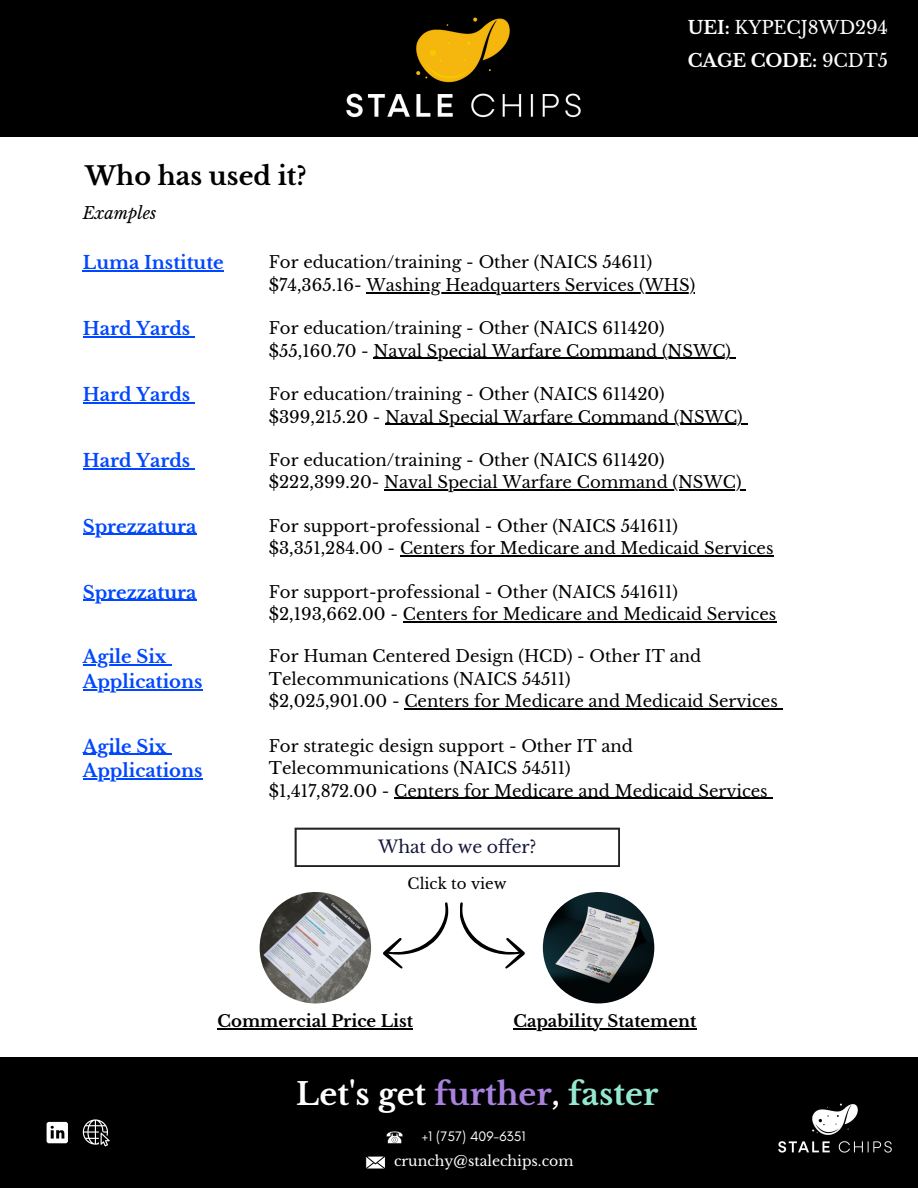
<style>
.page{position:relative;width:918px;height:1188px;background:#fff}
.page>*{position:absolute;margin:0;border:0;box-sizing:border-box;transform-origin:0 0}
.t1{font:700 30.6px "Libre Baskerville";color:#fff}
.t2{font:700 25.35px "Libre Baskerville";color:#000}
.t3{font:700 18px "Libre Baskerville";color:#0047fd}
.t4{font:18px "Libre Baskerville";letter-spacing:-.01em;color:#fff}
.t5{font:700 18px "Libre Baskerville";letter-spacing:-.01em;color:#fff}
.t6{font:17.25px "Libre Baskerville";letter-spacing:-.01em;color:#17183b}
.t7{font:16.5px/22.5px "Libre Baskerville";color:#000}
.t8{font:700 16.5px "Libre Baskerville";color:#000}
.t9{font:italic 16.5px "Libre Baskerville";color:#000}
.t10{font:15px "Libre Baskerville";color:#000}
.t11{font:14.1px "Libre Baskerville";color:#fff}
.t12{font:14.1px "Glacial Indifference";color:#fff}
.s1{font-weight:700}
.s2{font-weight:400}
.s3{color:#a882dd}
.s4{color:#95e8cf}
</style>
<div class="page">
<div style="left:1px;top:1057px;width:917px;height:131px;background:#000"></div>
<img style="left:778px;top:1103px;width:114px;height:50px">
<svg style="left:47px;top:1122px;width:21px;height:21px"></svg>
<svg style="left:365px;top:1156px;width:20px;height:13px"></svg>
<svg style="left:386px;top:1131px;width:17px;height:12px"></svg>
<div style="left:1px;top:0;width:917px;height:137px;background:#000"></div>
<img style="left:346px;top:93px;width:235px;height:25px">
<img style="left:416px;top:17px;width:94px;height:66px">
<svg style="left:83px;top:1119px;width:27px;height:27px"></svg>
<svg style="left:295px;top:828px;width:325px;height:39px"></svg>
<img style="left:260px;top:892px;width:111px;height:111px;border-radius:50%">
<img style="left:543px;top:892px;width:111px;height:111px;border-radius:50%">
<svg style="left:383px;top:902px;width:65px;height:67px"></svg>
<hr style="left:83px;top:271px;width:141px;height:1px;background:#0047fd">
<hr style="left:83px;top:402px;width:107px;height:1px;background:#0047fd">
<hr style="left:83px;top:336px;width:107px;height:2px;background:#0047fd">
<hr style="left:83px;top:468px;width:107px;height:1px;background:#0047fd">
<hr style="left:83px;top:534px;width:113px;height:1px;background:#0047fd">
<hr style="left:83px;top:600px;width:113px;height:1px;background:#0047fd">
<hr style="left:83px;top:664px;width:84px;height:1px;background:#0047fd">
<hr style="left:83px;top:689px;width:120px;height:1px;background:#0047fd">
<hr style="left:83px;top:754px;width:84px;height:1px;background:#0047fd">
<hr style="left:83px;top:779px;width:120px;height:1px;background:#0047fd">
<hr style="left:366px;top:292px;width:329px;height:1px;background:#000">
<hr style="left:374px;top:358px;width:357px;height:1px;background:#000">
<hr style="left:385px;top:424px;width:358px;height:1px;background:#000">
<hr style="left:384px;top:490px;width:358px;height:1px;background:#000">
<hr style="left:400px;top:555px;width:374px;height:1px;background:#000">
<hr style="left:403px;top:621px;width:373px;height:1px;background:#000">
<hr style="left:404px;top:708px;width:374px;height:2px;background:#000">
<hr style="left:394px;top:798px;width:374px;height:1px;background:#000">
<hr style="left:218px;top:1028px;width:195px;height:1px;background:#000">
<hr style="left:513px;top:1028px;width:183px;height:1px;background:#000">
<svg style="left:460px;top:902px;width:65px;height:67px"></svg>
<p class="t4" style="left:688px;top:16px;width:202px"><span class="s1">UEI:</span> KYPECJ8WD294</p>
<p class="t2" style="left:85px;top:161px;width:223px">Who has used it?</p>
<p class="t9" style="left:83px;top:203px;width:75px">Examples</p>
<p class="t5" style="left:688px;top:50px;width:201px">CAGE CODE: <span class="s2">9CDT5</span></p>
<p class="t3" style="left:83px;top:252px;width:142px">Luma Institute</p>
<p class="t3" style="left:83px;top:318px;width:109px">Hard Yards</p>
<p class="t3" style="left:83px;top:384px;width:109px">Hard Yards</p>
<p class="t3" style="left:83px;top:449px;width:109px">Hard Yards</p>
<p class="t3" style="left:83px;top:515px;width:115px">Sprezzatura</p>
<p class="t3" style="left:83px;top:581px;width:115px">Sprezzatura</p>
<p class="t3" style="left:83px;top:646px;width:85px">Agile Six</p>
<p class="t3" style="left:83px;top:671px;width:121px">Applications</p>
<p class="t3" style="left:83px;top:735px;width:85px">Agile Six</p>
<p class="t3" style="left:83px;top:760px;width:121px">Applications</p>
<p class="t7" style="left:269px;top:251px;width:385px">For education/training - Other (NAICS 54611)</p>
<p class="t7" style="left:269px;top:274px;width:428px">$74,365.16- Washing Headquarters Services (WHS)</p>
<p class="t7" style="left:269px;top:317px;width:397px">For education/training - Other (NAICS 611420)</p>
<p class="t7" style="left:269px;top:340px;width:464px">$55,160.70 - Naval Special Warfare Command (NSWC)</p>
<p class="t7" style="left:269px;top:383px;width:397px">For education/training - Other (NAICS 611420)</p>
<p class="t7" style="left:269px;top:406px;width:475px">$399,215.20 - Naval Special Warfare Command (NSWC)</p>
<p class="t7" style="left:269px;top:449px;width:397px">For education/training - Other (NAICS 611420)</p>
<p class="t7" style="left:269px;top:471px;width:474px">$222,399.20- Naval Special Warfare Command (NSWC)</p>
<p class="t7" style="left:269px;top:515px;width:506px">For support-professional - Other (NAICS 541611) $3,351,284.00 - Centers for Medicare and Medicaid Services</p>
<p class="t7" style="left:269px;top:581px;width:509px">For support-professional - Other (NAICS 541611) $2,193,662.00 - Centers for Medicare and Medicaid Services</p>
<p class="t7" style="left:269px;top:645px;width:434px">For Human Centered Design (HCD) - Other IT and<br>Telecommunications (NAICS 54511)</p>
<p class="t7" style="left:269px;top:690px;width:511px">$2,025,901.00 - Centers for Medicare and Medicaid Services</p>
<p class="t7" style="left:269px;top:735px;width:366px">For strategic design support - Other IT and<br>Telecommunications (NAICS 54511)</p>
<p class="t7" style="left:269px;top:780px;width:500px">$1,417,872.00 - Centers for Medicare and Medicaid Services</p>
<p class="t6" style="left:378px;top:837px;width:160px">What do we offer?</p>
<p class="t10" style="left:408px;top:874px;width:100px">Click to view</p>
<p class="t8" style="left:218px;top:1011px;width:197px">Commercial Price List</p>
<p class="t8" style="left:513px;top:1011px;width:185px">Capability Statement</p>
<p class="t1" style="left:296px;top:1075px;width:364px">Let's get <span class="s3">further</span>, <span class="s4">faster</span></p>
<p class="t12" style="left:422px;top:1128px;width:105px">+1 (757) 409-6351</p>
<p class="t11" style="left:394px;top:1153px;width:181px">crunchy@stalechips.com</p>
</div>
